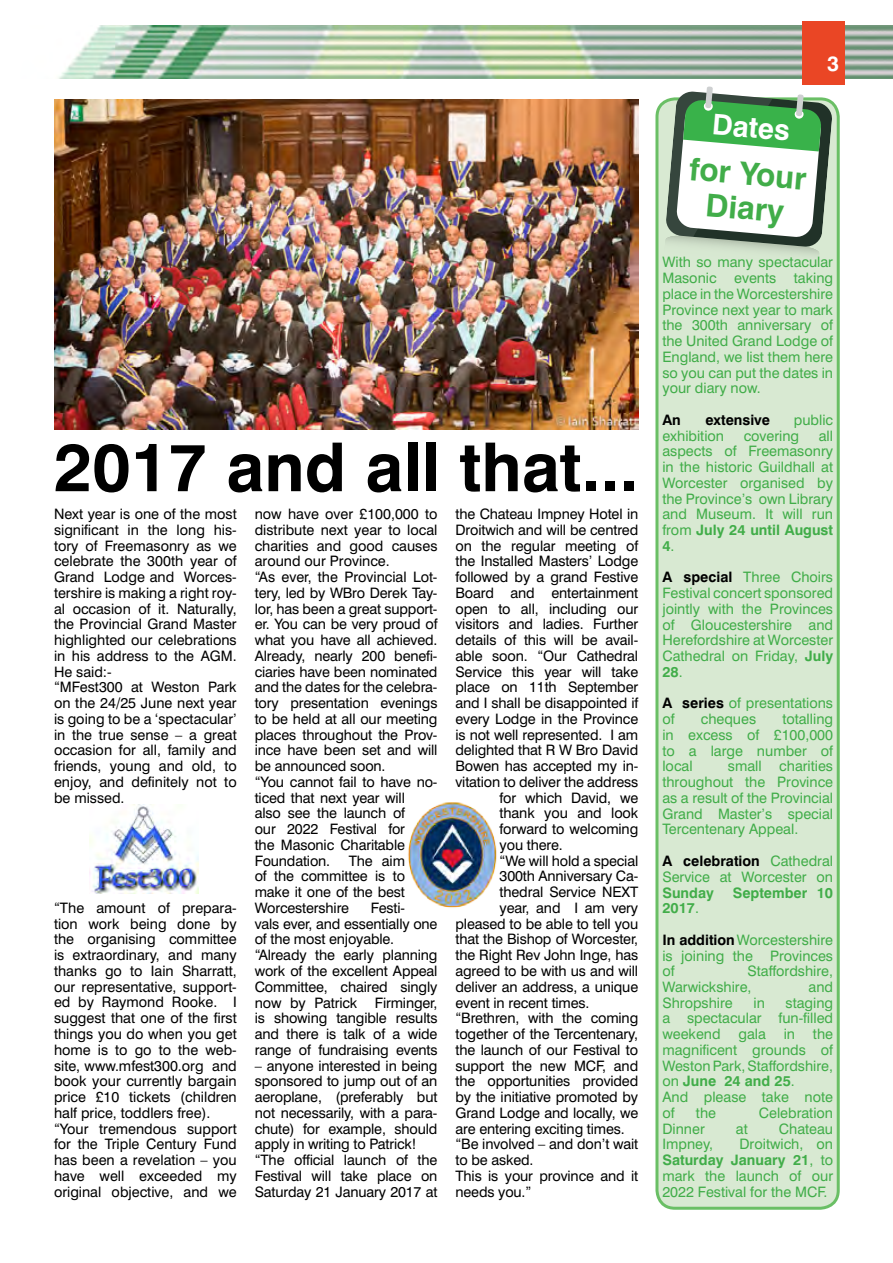
<style>
.page{position:relative;width:893px;height:1263px;background:#fff}
.page>*{position:absolute;margin:0;border:0;box-sizing:border-box;transform-origin:0 0}
.t1{font:700 67.5px "Swiss 721 BT";color:#000}
.t2{font:700 31.5px/34.5px "Swiss 721 BT";color:#41ad49;text-align:center}
.t3{font:700 28.5px "Swiss 721 BT";color:#fff}
.t4{font:700 21px "Swiss 721 BT";color:#fff}
.t5{font:14.4px/15.8px "Swiss 721 BT";letter-spacing:-.01em;color:#000}
.t6{font:14.4px/15.8px "Swiss 721 BT";color:#41ad49;text-align:justify}
.t7{font:700 14.4px "Swiss 721 BT";color:#41ad49}
.t8{font:700 14.4px "Swiss 721 BT";color:#000}
.s1{font-weight:700}
.s2{font-weight:700;color:#000}
</style>
<div class="page">
<img style="left:58px;top:26px;width:835px;height:53px">
<div style="left:802px;top:21px;width:42px;height:64px;background:#ea4625"></div>
<div style="left:657px;top:99px;width:181px;height:1109px;background:#d8e9d2;border-radius:18px"></div>
<div style="left:655px;top:97px;width:185px;height:1113px;border:3px solid #6abf65;border-radius:18px"></div>
<img style="left:408px;top:803px;width:89px;height:105px">
<svg style="left:661px;top:86px;width:172px;height:169px"></svg>
<img style="left:89px;top:805px;width:110px;height:88px">
<img style="left:54px;top:99px;width:584px;height:331px">
<h1 class="t1" style="left:54px;top:426px;width:586px">2017 and all that...</h1>
<p class="t5" style="left:255px;top:506px;width:184px">now have over £100,000 to distribute next year to local charities and good causes around our Province.<br>“As ever, the Provincial Lot&shy;tery, led by WBro Derek Tay&shy;lor, has been a great support&shy;er. You can be very proud of what you have all achieved.<br>Already, nearly 200 benefi&shy;ciaries have been nominated and the dates for the celebra&shy;tory presentation evenings to be held at all our meeting places throughout the Prov&shy;ince have been set and will be announced soon.<br>“You cannot fail to have no&shy;ticed that next year will<br>also see the launch of<br>our 2022 Festival for<br>the Masonic Charitable<br>Foundation.</p>
<p class="t5" style="left:455px;top:506px;width:184px">the Chateau Impney Hotel in</p>
<p class="t5" style="left:455px;top:522px;width:184px">Droitwich and will be centred</p>
<p class="t5" style="left:455px;top:538px;width:184px">on the regular meeting of</p>
<p class="t5" style="left:455px;top:553px;width:184px">the Installed Masters’ Lodge</p>
<p class="t5" style="left:455px;top:569px;width:184px">followed by a grand Festive</p>
<p class="t5" style="left:455px;top:585px;width:184px">Board and entertainment</p>
<p class="t5" style="left:455px;top:601px;width:184px">open to all, including our</p>
<p class="t5" style="left:455px;top:616px;width:184px">visitors and ladies. Further</p>
<p class="t5" style="left:455px;top:632px;width:184px">details of this will be avail-</p>
<p class="t5" style="left:455px;top:648px;width:184px">able soon. “Our Cathedral</p>
<p class="t5" style="left:455px;top:664px;width:184px">Service this year will take</p>
<p class="t5" style="left:455px;top:679px;width:184px">place on 11th September</p>
<p class="t5" style="left:455px;top:695px;width:184px">and I shall be disappointed if</p>
<p class="t5" style="left:455px;top:711px;width:184px">every Lodge in the Province</p>
<p class="t5" style="left:455px;top:727px;width:184px">is not well represented. I am</p>
<p class="t5" style="left:455px;top:742px;width:184px">delighted that R W Bro David</p>
<p class="t5" style="left:455px;top:758px;width:184px">Bowen has accepted my in-</p>
<p class="t5" style="left:455px;top:774px;width:184px">vitation to deliver the address</p>
<p class="t5" style="left:500px;top:790px;width:140px">for which David, we</p>
<p class="t5" style="left:500px;top:805px;width:140px">thank you and look</p>
<p class="t5" style="left:500px;top:821px;width:140px">forward to welcoming</p>
<p class="t5" style="left:500px;top:837px;width:65px">you there.</p>
<p class="t5" style="left:500px;top:853px;width:140px">“We will hold a special</p>
<p class="t5" style="left:500px;top:868px;width:140px">300th Anniversary Ca-</p>
<p class="t5" style="left:500px;top:884px;width:140px">thedral Service NEXT</p>
<p class="t5" style="left:500px;top:900px;width:140px">year, and I am very</p>
<p class="t5" style="left:455px;top:916px;width:184px">pleased to be able to tell you</p>
<p class="t5" style="left:455px;top:931px;width:184px">that the Bishop of Worcester,</p>
<p class="t5" style="left:455px;top:947px;width:184px">the Right Rev John Inge, has</p>
<p class="t5" style="left:455px;top:963px;width:184px">agreed to be with us and will</p>
<p class="t5" style="left:455px;top:979px;width:184px">deliver an address, a unique</p>
<p class="t5" style="left:455px;top:994px;width:136px">event in recent times.</p>
<p class="t5" style="left:455px;top:1010px;width:184px">“Brethren, with the coming</p>
<p class="t5" style="left:455px;top:1026px;width:184px">together of the Tercentenary,</p>
<p class="t5" style="left:455px;top:1042px;width:184px">the launch of our Festival to</p>
<p class="t5" style="left:455px;top:1057px;width:184px">support the new MCF, and</p>
<p class="t5" style="left:455px;top:1073px;width:184px">the opportunities provided</p>
<p class="t5" style="left:455px;top:1089px;width:184px">by the initiative promoted by</p>
<p class="t5" style="left:455px;top:1105px;width:184px">Grand Lodge and locally, we</p>
<p class="t5" style="left:455px;top:1120px;width:171px">are entering exciting times.</p>
<p class="t5" style="left:455px;top:1136px;width:184px">“Be involved – and don’t wait</p>
<p class="t5" style="left:455px;top:1152px;width:79px">to be asked.</p>
<p class="t5" style="left:455px;top:1168px;width:184px">This is your province and it</p>
<p class="t5" style="left:455px;top:1183px;width:77px">needs you.”</p>
<p class="t5" style="left:54px;top:506px;width:184px">Next year is one of the most significant in the long his&shy;tory of Freemasonry as we celebrate the 300th year of<br>Grand Lodge and Worces&shy;tershire is making a right roy&shy;al occasion of it. Naturally, the Provincial Grand Master highlighted our celebrations in his address to the AGM.<br>He said:-<br>“MFest300 at Weston Park on the 24/25 June next year is going to be a ‘spectacular’ in the true sense – a great occasion for all, family and friends, young and old, to enjoy, and definitely not to be missed.</p>
<p class="t5" style="left:255px;top:853px;width:152px;text-align:justify;text-indent:94px">The aim of the committee is to make it one of the best Worcestershire</p>
<p class="t5" style="left:54px;top:900px;width:184px">“The amount of prepara&shy;tion work being done by the organising committee is extraordinary, and many thanks go to Iain Sharratt, our representative, support&shy;ed by Raymond Rooke. I suggest that one of the first things you do when you get home is to go to the web&shy;site, www.mfest300.org and book your currently bargain price £10 tickets (children half price, toddlers free). “Your tremendous support for the Triple Century Fund has been a revelation – you have well exceeded my original objective, and we</p>
<p class="t5" style="left:255px;top:900px;width:184px;text-indent:116px">Festi-<br>vals ever, and essentially one of the most enjoyable. “Already the early planning work of the excellent Appeal<br>Committee, chaired singly now by Patrick Firminger, is showing tangible results and there is talk of a wide range of fundraising events</p>
<p class="t5" style="left:255px;top:1057px;width:184px">– anyone interested in being sponsored to jump out of an aeroplane, (preferably but not necessarily, with a para&shy;chute) for example, should apply in writing to Patrick! “The official launch of the<br>Festival will take place on<br>Saturday 21 January 2017 at</p>
<h3 class="t4" style="left:827px;top:51px;width:13px">3</h3>
<h3 class="t3" style="left:714px;top:106px;width:79px;rotate:5deg">Dates</h3>
<h2 class="t2" style="left:691px;top:151px;width:119px;rotate:5deg">for Your<br>Diary</h2>
<p class="t6" style="left:662px;top:254px;width:172px">With so many spectacular Masonic events taking place in the Worcestershire Province next year to mark the 300th anniversary of the United Grand Lodge of England, we list them here so you can put the dates in your diary now.</p>
<p class="t8" style="left:662px;top:411px;width:20px">An</p>
<p class="t8" style="left:705px;top:411px;width:66px">extensive</p>
<p class="t6" style="left:794px;top:412px;width:41px">public</p>
<p class="t6" style="left:662px;top:427px;width:63px">exhibition</p>
<p class="t6" style="left:744px;top:427px;width:57px">covering</p>
<p class="t6" style="left:662px;top:427px;width:172px;text-indent:156px">all aspects of Freemasonry in the historic Guildhall at Worcester organised by the Province’s own Library and Museum. It will run from <span class="s1">July 24 until August 4</span>.</p>
<p class="t6" style="left:662px;top:569px;width:172px"><span class="s2">A special</span> Three Choirs Festival concert sponsored jointly with the Provinces of Gloucestershire and Herefordshire at Worcester Cathedral on Friday, <span class="s1">July 28</span>.</p>
<p class="t6" style="left:662px;top:695px;width:172px"><span class="s2">A series</span> of presentations of</p>
<p class="t6" style="left:662px;top:711px;width:172px;text-indent:120px">totalling in excess of £100,000 to a large number of local</p>
<p class="t6" style="left:701px;top:711px;width:57px">cheques</p>
<p class="t6" style="left:662px;top:758px;width:172px;text-indent:65px">small charities throughout the Province as a result of the Provincial Grand Master’s special Tercentenary Appeal.</p>
<p class="t6" style="left:662px;top:853px;width:172px"><span class="s2">A celebration</span> Cathedral<br>Service at Worcester on</p>
<p class="t7" style="left:662px;top:883px;width:53px">Sunday</p>
<p class="t7" style="left:733px;top:883px;width:102px">September 10</p>
<p class="t6" style="left:662px;top:892px;width:172px;line-height:31.5px"><span class="s1">2017</span>.<br><span class="s2">In addition</span> Worcestershire</p>
<p class="t6" style="left:662px;top:947px;width:172px">is joining the Provinces of</p>
<p class="t6" style="left:662px;top:963px;width:172px;text-indent:85px">Staffordshire,<br>Warwickshire,</p>
<p class="t6" style="left:808px;top:979px;width:26px">and</p>
<p class="t6" style="left:662px;top:994px;width:72px">Shropshire</p>
<p class="t6" style="left:753px;top:994px;width:13px">in</p>
<p class="t6" style="left:662px;top:994px;width:172px;text-align:left;text-indent:123px">staging a spectacular fun-filled weekend gala in the magnificent grounds of<br>Weston Park, Staffordshire, on <span class="s1">June 24 and 25</span>.<br>And please take note of</p>
<p class="t6" style="left:696px;top:1105px;width:22px">the</p>
<p class="t6" style="left:759px;top:1105px;width:76px">Celebration</p>
<p class="t6" style="left:662px;top:1120px;width:44px">Dinner</p>
<p class="t6" style="left:736px;top:1120px;width:13px">at</p>
<p class="t6" style="left:779px;top:1120px;width:56px">Chateau</p>
<p class="t6" style="left:662px;top:1136px;width:52px">Impney,</p>
<p class="t6" style="left:662px;top:1136px;width:172px;text-indent:77px">Droitwich, on <span class="s1">Saturday January 21</span>, to mark the launch of our 2022 Festival for the MCF.</p>
</div>
